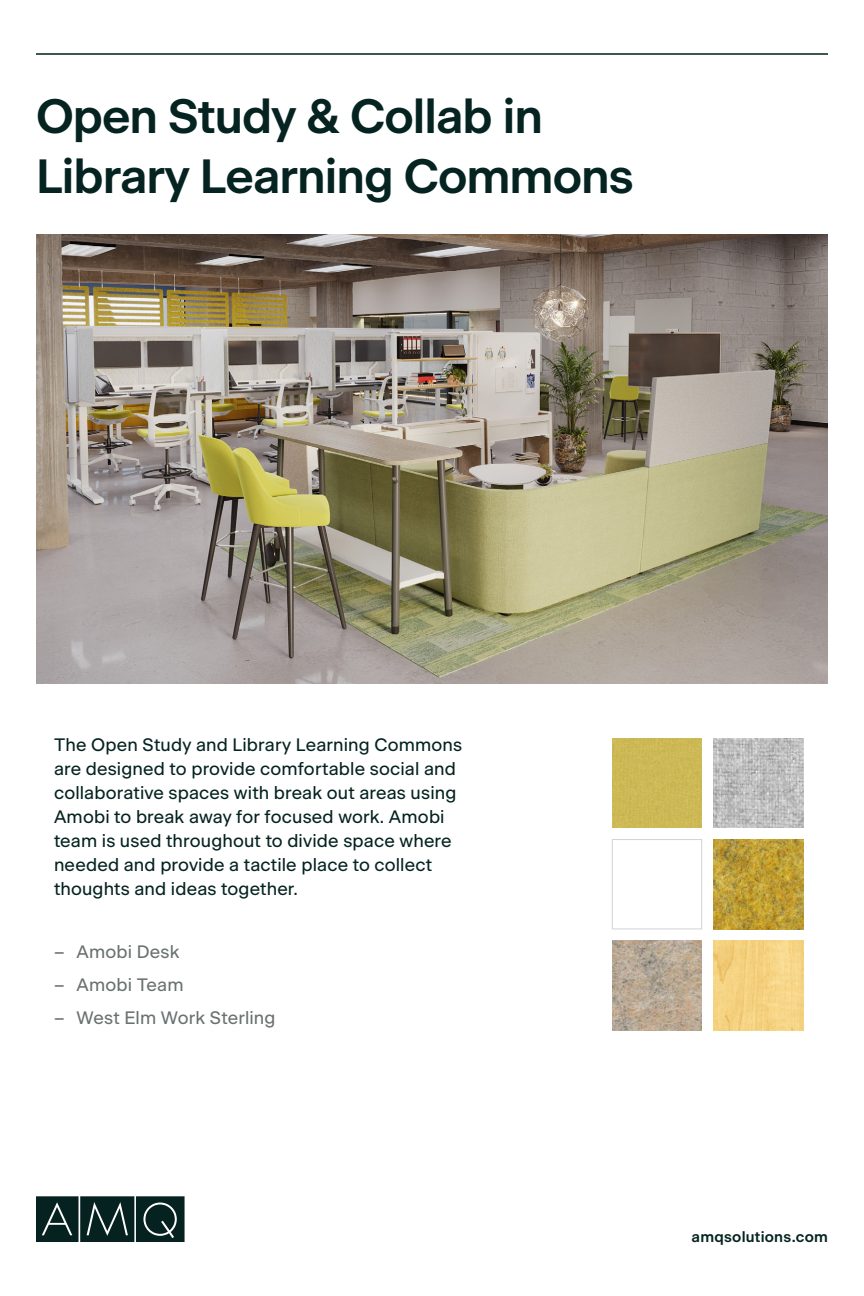
<style>
.page{position:relative;width:864px;height:1296px;background:#fff}
.page>*{position:absolute;margin:0;border:0;box-sizing:border-box;transform-origin:0 0}
.t1{font:600 48px/60px "Beausite Classic";letter-spacing:-.02em;color:#052320}
.t2{font:18px/24px "Beausite Classic";letter-spacing:.01em;color:#052320}
.t3{font:18px "Beausite Classic";letter-spacing:.01em;color:#6a7271}
.t4{font:600 15px "Beausite Classic";letter-spacing:.015em;color:#052320}
</style>
<div class="page">
<img style="left:36px;top:234px;width:792px;height:450px">
<div style="left:612px;top:738px;width:90px;height:90px;background:#cdb956"></div>
<img style="left:713px;top:738px;width:90px;height:90px">
<div style="left:612px;top:839px;width:90px;height:90px;background:#fff;border:1px solid #d1d3d4"></div>
<img style="left:612px;top:940px;width:90px;height:90px">
<img style="left:713px;top:940px;width:90px;height:91px">
<img style="left:713px;top:839px;width:90px;height:90px">
<hr style="left:36px;top:53px;width:792px;height:2px;background:#052320">
<svg style="left:36px;top:1196px;width:149px;height:46px;background:#253d3b"></svg>
<h1 class="t1" style="left:36px;top:82px;width:599px">Open Study &amp; Collab in<br>Library Learning Commons</h1>
<p class="t2" style="left:54px;top:731px;width:410px">The Open Study and Library Learning Commons are designed to provide comfortable social and collaborative spaces with break out areas using Amobi to break away for focused work. Amobi team is used throughout to divide space where needed and provide a tactile place to collect thoughts and ideas together.</p>
<p class="t3" style="left:54px;top:938px;width:127px">– Amobi Desk</p>
<p class="t3" style="left:54px;top:971px;width:131px">– Amobi Team</p>
<p class="t3" style="left:54px;top:1004px;width:223px">– West Elm Work Sterling</p>
<p class="t4" style="left:692px;top:1225px;width:138px">amqsolutions.com</p>
</div>
